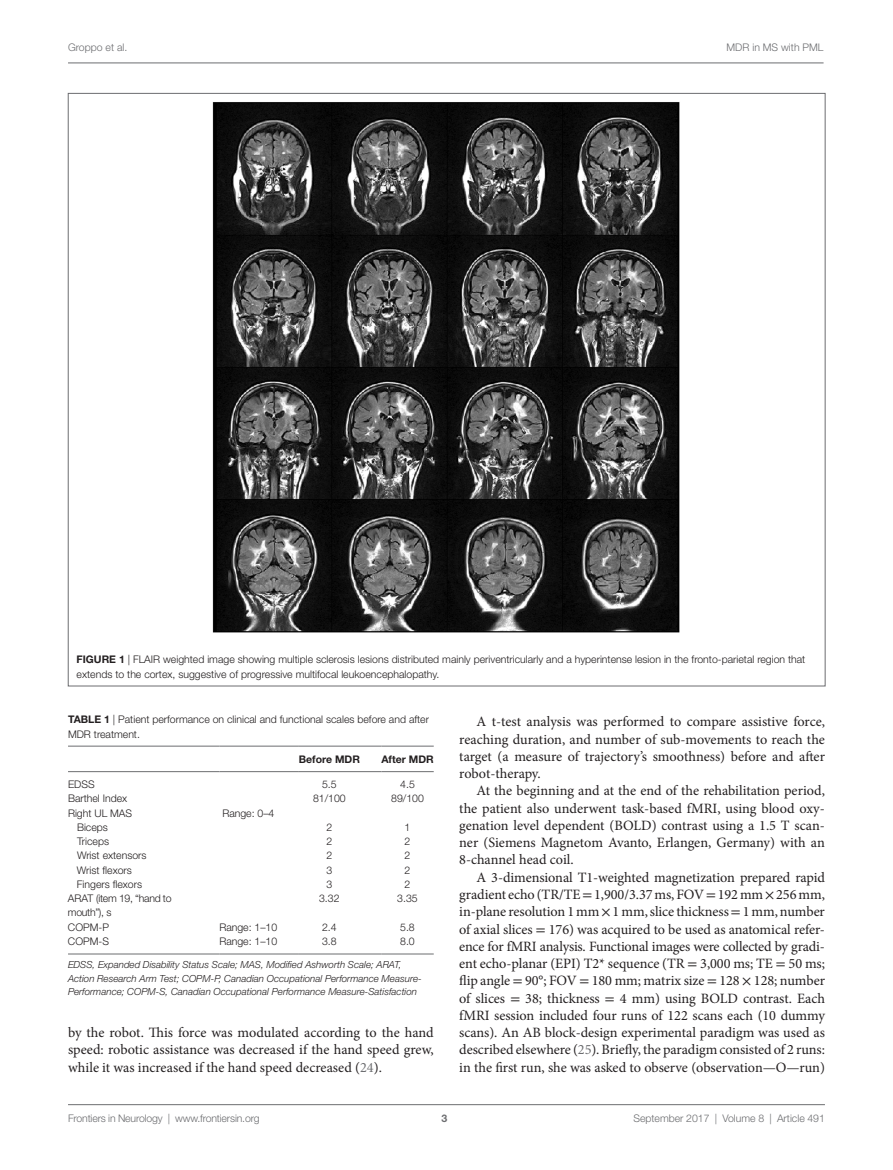
<style>
.page{position:relative;width:893px;height:1170px;background:#fff}
.page>*{position:absolute;margin:0;border:0;box-sizing:border-box;transform-origin:0 0}
.t1{font:14.25px/17.2px "Minion Pro";letter-spacing:-.005em;color:#231f20;text-align:justify}
.t2{font:300 10.5px/14.2px "Helvetica Neue LT Std";color:#231f20}
.t3{font:300 10.5px "Helvetica Neue LT Std";color:#6c6d70}
.t4{font:300 10.5px/14.2px "Helvetica Neue LT Std";letter-spacing:-.03em;color:#231f20}
.t5{font:700 10.5px "Helvetica Neue LT Std";color:#231f20}
.t6{font:700 10.5px "Helvetica Neue LT Std";color:#6c6d70}
.t7{font:italic 300 9.75px/13.5px "Helvetica Neue LT Std";color:#231f20}
.s1{font-weight:700}
.s2{font-family:"STIX General"}
.s3{color:#6c6d70}
</style>
<div class="page">
<img style="left:213px;top:102px;width:467px;height:531px">
<hr style="left:68px;top:745px;width:151px;height:1px;background:#6c6d70">
<hr style="left:68px;top:771px;width:151px;height:1px;background:#6c6d70">
<hr style="left:219px;top:745px;width:80px;height:1px;background:#6c6d70">
<hr style="left:219px;top:771px;width:80px;height:1px;background:#6c6d70">
<hr style="left:299px;top:745px;width:82px;height:1px;background:#6c6d70">
<hr style="left:299px;top:771px;width:82px;height:1px;background:#6c6d70">
<hr style="left:381px;top:745px;width:53px;height:1px;background:#6c6d70">
<hr style="left:381px;top:771px;width:53px;height:1px;background:#6c6d70">
<hr style="left:68px;top:953px;width:151px;height:1px;background:#6c6d70">
<hr style="left:219px;top:953px;width:80px;height:1px;background:#6c6d70">
<hr style="left:299px;top:953px;width:82px;height:1px;background:#6c6d70">
<hr style="left:381px;top:953px;width:53px;height:1px;background:#6c6d70">
<hr style="left:68px;top:1104px;width:757px;height:1px;background:#6c6d70">
<hr style="left:68px;top:63px;width:755px;height:1px;background:#6c6d70">
<p class="t3" style="left:68px;top:41px;width:61px">Groppo et al.</p>
<p class="t3" style="left:726px;top:41px;width:99px">MDR in MS with PML</p>
<p class="t2" style="left:77px;top:652px;width:730px"><span class="s1">Figure 1</span> | FLAIR weighted image showing multiple sclerosis lesions distributed mainly periventricularly and a hyperintense lesion in the fronto-parietal region that extends to the cortex, suggestive of progressive multifocal leukoencephalopathy.</p>
<p class="t2" style="left:68px;top:712px;width:362px"><span class="s1">Table 1</span> | Patient performance on clinical and functional scales before and after<br>MDR treatment.</p>
<p class="t5" style="left:299px;top:752px;width:63px">Before MDR</p>
<p class="t5" style="left:381px;top:752px;width:54px">After MDR</p>
<p class="t2" style="left:68px;top:777px;width:28px">EDSS</p>
<p class="t2" style="left:322px;top:777px;width:16px">5.5</p>
<p class="t2" style="left:400px;top:777px;width:16px">4.5</p>
<p class="t2" style="left:68px;top:791px;width:61px">Barthel Index</p>
<p class="t2" style="left:313px;top:791px;width:34px">81/100</p>
<p class="t2" style="left:391px;top:791px;width:34px">89/100</p>
<p class="t2" style="left:68px;top:805px;width:66px">Right UL MAS</p>
<p class="t2" style="left:222px;top:805px;width:54px">Range: 0–4</p>
<p class="t2" style="left:77px;top:819px;width:32px">Biceps</p>
<p class="t2" style="left:326px;top:819px;width:7px">2</p>
<p class="t2" style="left:405px;top:819px;width:7px">1</p>
<p class="t2" style="left:77px;top:834px;width:34px">Triceps</p>
<p class="t2" style="left:326px;top:834px;width:7px">2</p>
<p class="t2" style="left:405px;top:834px;width:7px">2</p>
<p class="t2" style="left:77px;top:848px;width:71px">Wrist extensors</p>
<p class="t2" style="left:326px;top:848px;width:7px">2</p>
<p class="t2" style="left:405px;top:848px;width:7px">2</p>
<p class="t2" style="left:77px;top:862px;width:57px">Wrist flexors</p>
<p class="t2" style="left:326px;top:862px;width:7px">3</p>
<p class="t2" style="left:405px;top:862px;width:7px">2</p>
<p class="t2" style="left:77px;top:876px;width:67px">Fingers flexors</p>
<p class="t2" style="left:326px;top:876px;width:7px">3</p>
<p class="t2" style="left:405px;top:876px;width:7px">2</p>
<p class="t4" style="left:68px;top:891px;width:105px">ARAT (item 19, “hand to mouth”), s</p>
<p class="t2" style="left:319px;top:891px;width:22px">3.32</p>
<p class="t2" style="left:397px;top:891px;width:22px">3.35</p>
<p class="t2" style="left:68px;top:919px;width:43px">COPM-P</p>
<p class="t2" style="left:219px;top:919px;width:59px">Range: 1–10</p>
<p class="t2" style="left:322px;top:919px;width:16px">2.4</p>
<p class="t2" style="left:400px;top:919px;width:16px">5.8</p>
<p class="t2" style="left:68px;top:933px;width:43px">COPM-S</p>
<p class="t2" style="left:219px;top:933px;width:59px">Range: 1–10</p>
<p class="t2" style="left:322px;top:933px;width:16px">3.8</p>
<p class="t2" style="left:400px;top:933px;width:16px">8.0</p>
<p class="t7" style="left:68px;top:957px;width:355px">EDSS, Expanded Disability Status Scale; MAS, Modified Ashworth Scale; ARAT,<br>Action Research Arm Test; COPM-P, Canadian Occupational Performance Measure-<br>Performance; COPM-S, Canadian Occupational Performance Measure-Satisfaction</p>
<p class="t1" style="left:459px;top:713px;width:367px;text-indent:17px">A t-test analysis was performed to compare assistive force, reaching duration, and number of sub-movements to reach the target (a measure of trajectory’s smoothness) before and after robot-therapy.</p>
<p class="t1" style="left:459px;top:782px;width:367px;text-indent:17px">At the beginning and at the end of the rehabilitation period, the patient also underwent task-based fMRI, using blood oxy&shy;genation level dependent (BOLD) contrast using a 1.5 T scan&shy;ner (Siemens Magnetom Avanto, Erlangen, Germany) with an 8-channel head coil.</p>
<p class="t1" style="left:459px;top:868px;width:367px;text-indent:17px">A 3-dimensional T1-weighted magnetization prepared rapid gradient echo (TR/TE <span class="s2">=</span> 1,900/3.37 ms, FOV <span class="s2">=</span> 192 mm <span class="s2">×</span> 256 mm, in-plane resolution 1 mm <span class="s2">×</span> 1 mm, slice thickness <span class="s2">=</span> 1 mm, number of axial slices <span class="s2">=</span> 176) was acquired to be used as anatomical refer&shy;ence for fMRI analysis. Functional images were collected by gradi&shy;ent echo-planar (EPI) T2* sequence (TR <span class="s2">=</span> 3,000 ms; TE <span class="s2">=</span> 50 ms; flip angle <span class="s2">=</span> 90°; FOV <span class="s2">=</span> 180 mm; matrix size <span class="s2">=</span> 128 <span class="s2">×</span> 128; number of slices <span class="s2">=</span> 38; thickness <span class="s2">=</span> 4 mm) using BOLD contrast. Each fMRI session included four runs of 122 scans each (10 dummy scans). An AB block-design experimental paradigm was used as described elsewhere (<span class="s3">25</span>). Briefly, the paradigm consisted of 2 runs: in the first run, she was asked to observe (observation—O—run)</p>
<p class="t1" style="left:68px;top:1023px;width:367px">by the robot. This force was modulated according to the hand speed: robotic assistance was decreased if the hand speed grew, while it was increased if the hand speed decreased (<span class="s3">24</span>).</p>
<p class="t3" style="left:68px;top:1111px;width:193px">Frontiers in Neurology | www.frontiersin.org</p>
<p class="t3" style="left:633px;top:1111px;width:193px">September 2017 | Volume 8 | Article 491</p>
<p class="t6" style="left:441px;top:1111px;width:7px">3</p>
</div>
